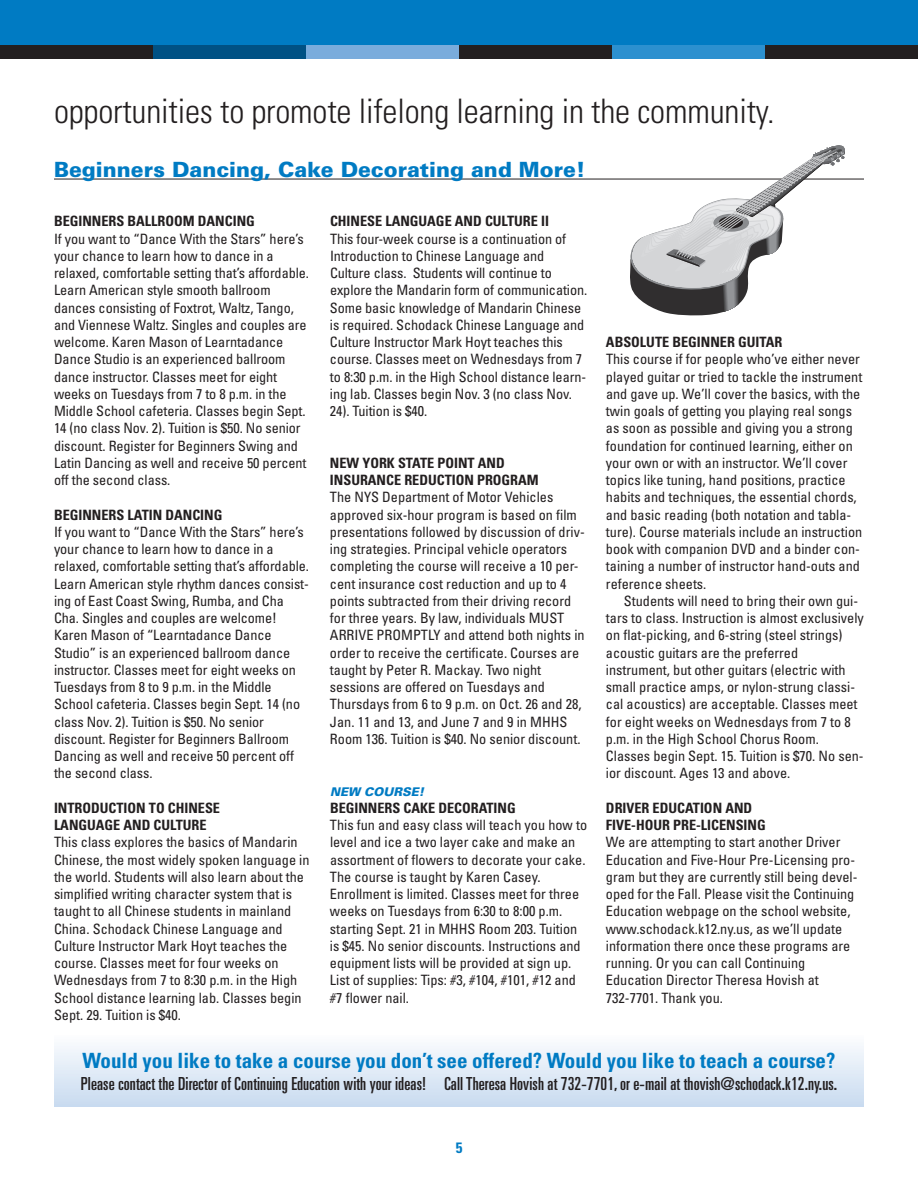
<style>
.page{position:relative;width:918px;height:1188px;background:#fff}
.page>*{position:absolute;margin:0;border:0;box-sizing:border-box;transform-origin:0 0}
.t1{font:300 condensed 33.75px "Univers";letter-spacing:-.005em;color:#231f20}
.t2{font:700 condensed 21px "Univers";color:#007bc3}
.t3{font:900 21px "Univers";color:#007bc3}
.t4{font:ultra-condensed 18px "Univers";letter-spacing:.005em;color:#231f20}
.t5{font:700 condensed 15px "Univers";color:#007bc3}
.t6{font:condensed 14.25px/17.2px "Univers";color:#231f20}
.t7{font:700 condensed 14.25px/17.2px "Univers";color:#231f20}
.t8{font:italic 900 12px "Univers";letter-spacing:.005em;color:#007bc3}
</style>
<div class="page">
<div style="left:0;top:0;width:918px;height:45px;background:#007bc3"></div>
<div style="left:306px;top:45px;width:153px;height:13px;background:#7aacdc"></div>
<div style="left:153px;top:45px;width:153px;height:13px;background:#005184"></div>
<div style="left:459px;top:45px;width:153px;height:13px;background:#231f20"></div>
<div style="left:612px;top:45px;width:153px;height:13px;background:#2c90cf"></div>
<div style="left:0;top:45px;width:153px;height:13px;background:#231f20"></div>
<div style="left:765px;top:45px;width:153px;height:13px;background:#231f20"></div>
<hr style="left:54px;top:179px;width:810px;height:1px;background:#231f20">
<svg style="left:630px;top:146px;width:215px;height:169px"></svg>
<div style="left:54px;top:1035px;width:810px;height:72px;background:linear-gradient(to bottom,#fcfdfe,#c8dbf0)"></div>
<h1 class="t1" style="left:54px;top:99px;width:722px">opportunities to promote lifelong learning in the community.</h1>
<h2 class="t3" style="left:54px;top:162px;width:533px">Beginners Dancing, Cake Decorating and More!</h2>
<p class="t7" style="left:54px;top:214px;width:202px">BEGINNERS BALLROOM DANCING</p>
<p class="t6" style="left:54px;top:231px;width:257px">If you want to “Dance With the Stars” here’s your chance to learn how to dance in a relaxed, comfortable setting that’s affordable.<br>Learn American style smooth ballroom dances consisting of Foxtrot, Waltz, Tango, and Viennese Waltz. Singles and couples are welcome. Karen Mason of Learntadance Dance Studio is an experienced ballroom dance instructor. Classes meet for eight weeks on Tuesdays from 7 to 8 p.m. in the Middle School cafeteria. Classes begin Sept.<br>14 (no class Nov. 2). Tuition is $50. No senior discount. Register for Beginners Swing and Latin Dancing as well and receive 50 percent off the second class.</p>
<p class="t7" style="left:54px;top:507px;width:170px">BEGINNERS LATIN DANCING</p>
<p class="t6" style="left:54px;top:524px;width:257px">If you want to “Dance With the Stars” here’s your chance to learn how to dance in a relaxed, comfortable setting that’s affordable.<br>Learn American style rhythm dances consist&shy;ing of East Coast Swing, Rumba, and Cha Cha. Singles and couples are welcome!<br>Karen Mason of “Learntadance Dance Studio” is an experienced ballroom dance instructor. Classes meet for eight weeks on Tuesdays from 8 to 9 p.m. in the Middle School cafeteria. Classes begin Sept. 14 (no class Nov. 2). Tuition is $50. No senior discount. Register for Beginners Ballroom Dancing as well and receive 50 percent off the second class.</p>
<p class="t7" style="left:54px;top:800px;width:168px">INTRODUCTION TO CHINESE<br>LANGUAGE AND CULTURE</p>
<p class="t6" style="left:54px;top:835px;width:257px">This class explores the basics of Mandarin Chinese, the most widely spoken language in the world. Students will also learn about the simplified writing character system that is taught to all Chinese students in mainland China. Schodack Chinese Language and Culture Instructor Mark Hoyt teaches the course. Classes meet for four weeks on Wednesdays from 7 to 8:30 p.m. in the High School distance learning lab. Classes begin Sept. 29. Tuition is $40.</p>
<p class="t7" style="left:330px;top:214px;width:221px">CHINESE LANGUAGE AND CULTURE II</p>
<p class="t6" style="left:330px;top:231px;width:259px">This four-week course is a continuation of Introduction to Chinese Language and Culture class. Students will continue to explore the Mandarin form of communication.<br>Some basic knowledge of Mandarin Chinese is required. Schodack Chinese Language and Culture Instructor Mark Hoyt teaches this course. Classes meet on Wednesdays from 7 to 8:30 p.m. in the High School distance learn&shy;ing lab. Classes begin Nov. 3 (no class Nov.<br>24). Tuition is $40.</p>
<p class="t7" style="left:330px;top:455px;width:210px">NEW YORK STATE POINT AND<br>INSURANCE REDUCTION PROGRAM</p>
<p class="t6" style="left:330px;top:490px;width:256px">The NYS Department of Motor Vehicles approved six-hour program is based on film presentations followed by discussion of driv&shy;ing strategies. Principal vehicle operators completing the course will receive a 10 per&shy;cent insurance cost reduction and up to 4 points subtracted from their driving record for three years. By law, individuals MUST ARRIVE PROMPTLY and attend both nights in order to receive the certificate. Courses are taught by Peter R. Mackay. Two night sessions are offered on Tuesdays and Thursdays from 6 to 9 p.m. on Oct. 26 and 28, Jan. 11 and 13, and June 7 and 9 in MHHS Room 136. Tuition is $40. No senior discount.</p>
<p class="t8" style="left:330px;top:787px;width:96px">NEW COURSE!</p>
<p class="t7" style="left:330px;top:800px;width:187px">BEGINNERS CAKE DECORATING</p>
<p class="t6" style="left:330px;top:818px;width:259px">This fun and easy class will teach you how to level and ice a two layer cake and make an assortment of flowers to decorate your cake.<br>The course is taught by Karen Casey.<br>Enrollment is limited. Classes meet for three weeks on Tuesdays from 6:30 to 8:00 p.m. starting Sept. 21 in MHHS Room 203. Tuition is $45. No senior discounts. Instructions and equipment lists will be provided at sign up.<br>List of supplies: Tips: #3, #104, #101, #12 and #7 flower nail.</p>
<p class="t7" style="left:606px;top:335px;width:178px">ABSOLUTE BEGINNER GUITAR</p>
<p class="t6" style="left:606px;top:352px;width:258px">This course if for people who’ve either never played guitar or tried to tackle the instrument and gave up. We’ll cover the basics, with the twin goals of getting you playing real songs as soon as possible and giving you a strong foundation for continued learning, either on your own or with an instructor. We’ll cover topics like tuning, hand positions, practice habits and techniques, the essential chords, and basic reading (both notation and tabla&shy;ture). Course materials include an instruction book with companion DVD and a binder con&shy;taining a number of instructor hand-outs and reference sheets.</p>
<p class="t6" style="left:606px;top:593px;width:259px;text-indent:18px">Students will need to bring their own gui&shy;tars to class. Instruction is almost exclusively on flat-picking, and 6-string (steel strings) acoustic guitars are the preferred instrument, but other guitars (electric with small practice amps, or nylon-strung classi&shy;cal acoustics) are acceptable. Classes meet for eight weeks on Wednesdays from 7 to 8 p.m. in the High School Chorus Room.<br>Classes begin Sept. 15. Tuition is $70. No sen&shy;ior discount. Ages 13 and above.</p>
<p class="t7" style="left:606px;top:800px;width:161px">DRIVER EDUCATION AND<br>FIVE-HOUR PRE-LICENSING</p>
<p class="t6" style="left:606px;top:835px;width:253px">We are attempting to start another Driver Education and Five-Hour Pre-Licensing pro&shy;gram but they are currently still being devel&shy;oped for the Fall. Please visit the Continuing Education webpage on the school website, www.schodack.k12.ny.us, as we’ll update information there once these programs are running. Or you can call Continuing Education Director Theresa Hovish at 732-7701. Thank you.</p>
<h2 class="t2" style="left:83px;top:1053px;width:754px">Would you like to take a course you don’t see offered? Would you like to teach a course?</h2>
<p class="t4" style="left:81px;top:1077px;width:758px">Please contact the Director of Continuing Education with your ideas! Call Theresa Hovish at 732-7701,or e-mail at thovish@schodack.k12.ny.us.</p>
<p class="t5" style="left:456px;top:1142px;width:8px">5</p>
</div>
